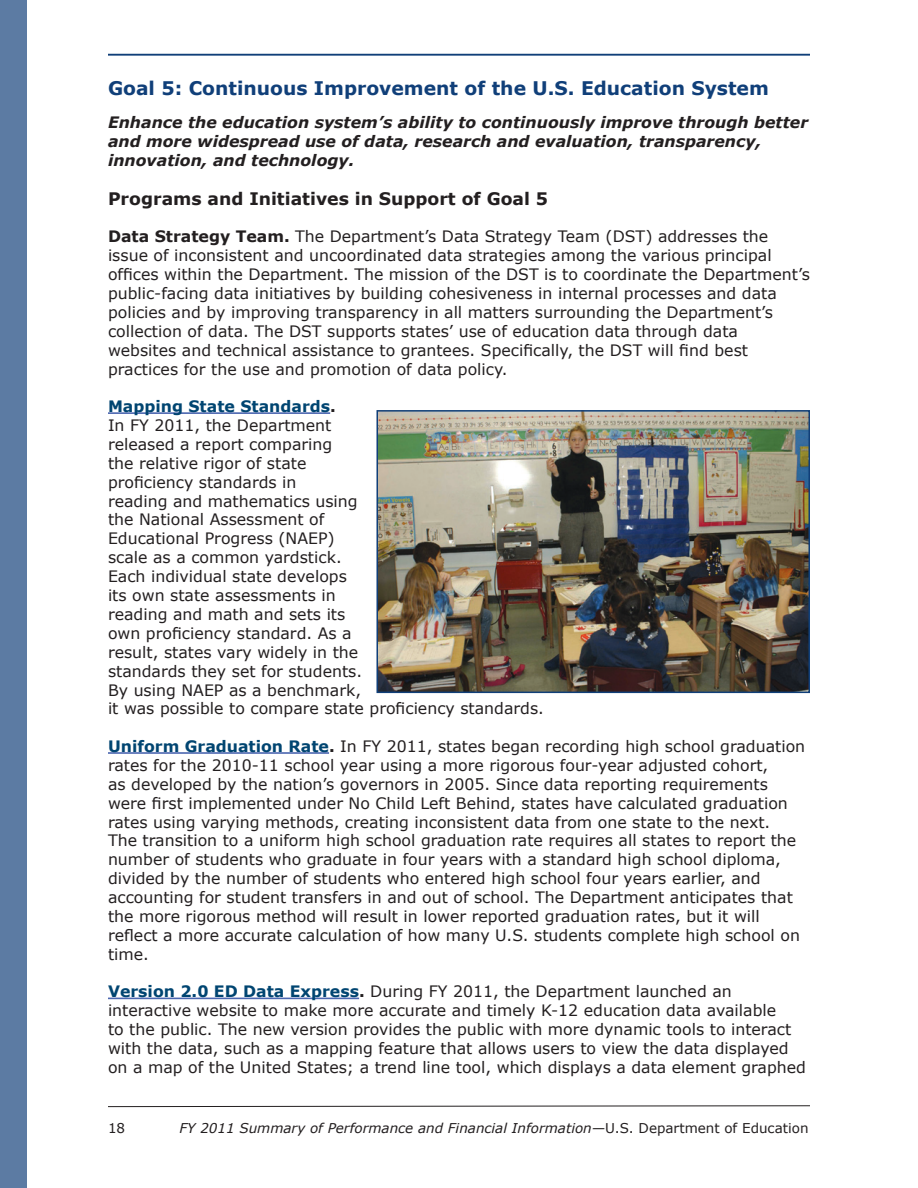
<style>
.page{position:relative;width:918px;height:1188px;background:#fff}
.page>*{position:absolute;margin:0;border:0;box-sizing:border-box;transform-origin:0 0}
.t1{font:700 18.75px "Verdana";color:#103f79}
.t2{font:700 17.25px "Verdana";color:#231f20}
.t3{font:15.75px/18.9px "Verdana";color:#231f20}
.t4{font:italic 700 15.75px/18.9px "Verdana";color:#231f20}
.t5{font:italic 13.5px "Verdana";color:#231f20}
.t6{font:13.5px "Verdana";color:#231f20}
.s1{font-weight:700}
.s2{font-weight:700;color:#004571}
.s3{font-style:normal}
</style>
<div class="page">
<div style="left:0;top:0;width:27px;height:1188px;background:#5c7ba3"></div>
<svg style="left:108px;top:1105px;width:702px;height:2px"></svg>
<hr style="left:108px;top:54px;width:702px;height:2px;background:#103f79">
<hr style="left:108px;top:412px;width:222px;height:2px;background:#4c67b1">
<hr style="left:108px;top:752px;width:221px;height:2px;background:#4c67b1">
<hr style="left:108px;top:998px;width:251px;height:1px;background:#4c67b1">
<img style="left:379px;top:413px;width:428px;height:277px">
<div style="left:376px;top:410px;width:434px;height:283px;border:2px solid #103f79"></div>
<h2 class="t1" style="left:108px;top:75px;width:662px">Goal 5: Continuous Improvement of the U.S. Education System</h2>
<p class="t4" style="left:108px;top:112px;width:702px">Enhance the education system’s ability to continuously improve through better and more widespread use of data, research and evaluation, transparency, innovation, and technology.</p>
<h3 class="t2" style="left:108px;top:186px;width:442px">Programs and Initiatives in Support of Goal 5</h3>
<p class="t3" style="left:108px;top:227px;width:704px"><span class="s1">Data Strategy Team.</span> The Department’s Data Strategy Team (DST) addresses the issue of inconsistent and uncoordinated data strategies among the various principal offices within the Department. The mission of the DST is to coordinate the Department’s public-facing data initiatives by building cohesiveness in internal processes and data policies and by improving transparency in all matters surrounding the Department’s collection of data. The DST supports states’ use of education data through data websites and technical assistance to grantees. Specifically, the DST will find best practices for the use and promotion of data policy.</p>
<p class="t3" style="left:108px;top:397px;width:438px"><span class="s2">Mapping State Standards</span><span class="s1">.<br></span>In FY 2011, the Department<br>released a report comparing<br>the relative rigor of state<br>proficiency standards in<br>reading and mathematics using<br>the National Assessment of<br>Educational Progress (NAEP)<br>scale as a common yardstick.<br>Each individual state develops<br>its own state assessments in<br>reading and math and sets its<br>own proficiency standard. As a<br>result, states vary widely in the<br>standards they set for students.<br>By using NAEP as a benchmark,<br>it was possible to compare state proficiency standards.</p>
<p class="t3" style="left:108px;top:737px;width:699px"><span class="s2">Uniform Graduation Rate</span><span class="s1">.</span> In FY 2011, states began recording high school graduation rates for the 2010-11 school year using a more rigorous four-year adjusted cohort,<br>as developed by the nation’s governors in 2005. Since data reporting requirements were first implemented under No Child Left Behind, states have calculated graduation rates using varying methods, creating inconsistent data from one state to the next.<br>The transition to a uniform high school graduation rate requires all states to report the number of students who graduate in four years with a standard high school diploma, divided by the number of students who entered high school four years earlier, and accounting for student transfers in and out of school. The Department anticipates that the more rigorous method will result in lower reported graduation rates, but it will reflect a more accurate calculation of how many U.S. students complete high school on time.</p>
<p class="t3" style="left:108px;top:982px;width:700px"><span class="s2">Version 2.0 ED Data Express</span><span class="s1">.</span> During FY 2011, the Department launched an interactive website to make more accurate and timely K-12 education data available<br>to the public. The new version provides the public with more dynamic tools to interact with the data, such as a mapping feature that allows users to view the data displayed on a map of the United States; a trend line tool, which displays a data element graphed</p>
<p class="t6" style="left:108px;top:1119px;width:19px">18</p>
<p class="t5" style="left:180px;top:1119px;width:631px">FY 2011 Summary of Performance and Financial Information—<span class="s3">U.S. Department of Education</span></p>
</div>
